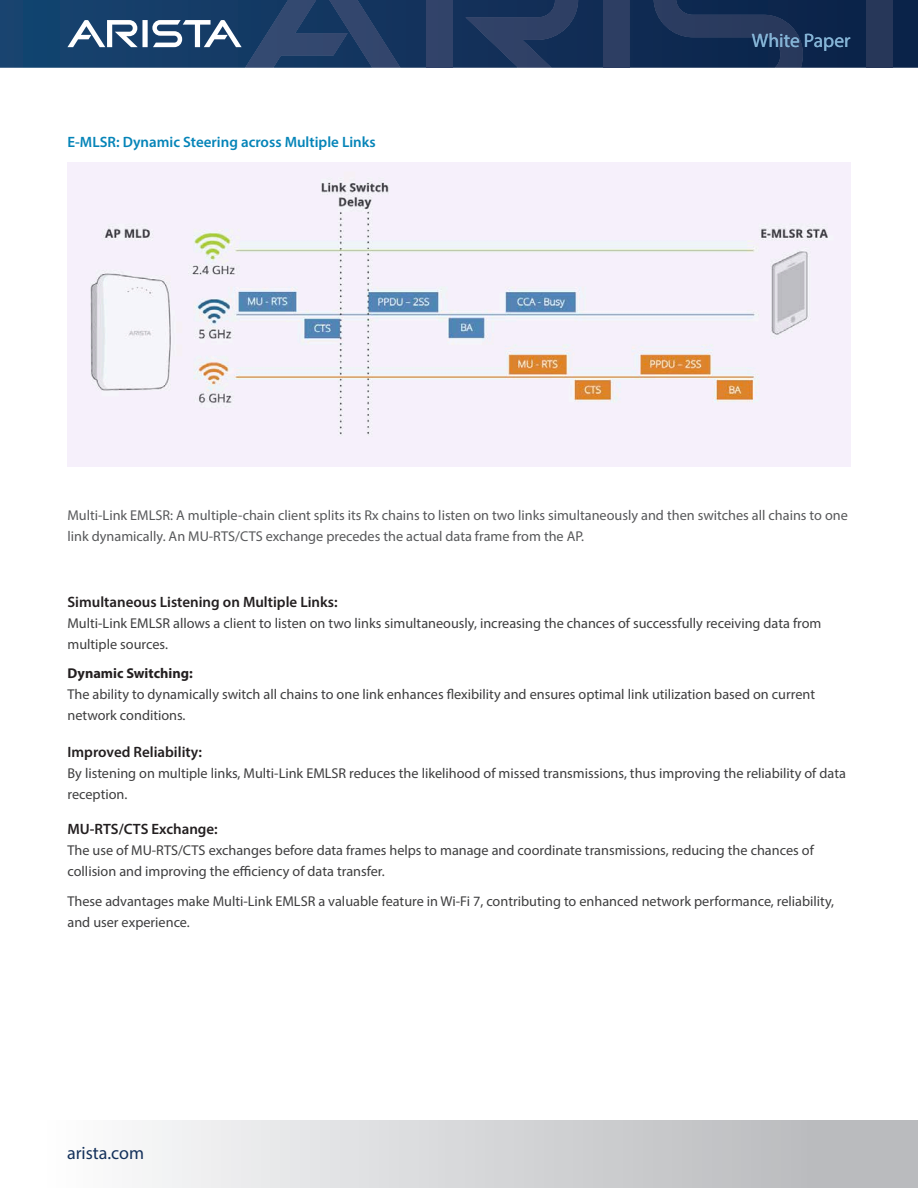
<style>
.page{position:relative;width:918px;height:1188px;background:#fff}
.page>*{position:absolute;margin:0;border:0;box-sizing:border-box;transform-origin:0 0}
.t1{font:19.5px "Myriad Pro";color:#85b4d6}
.t2{font:18px "Myriad Pro";color:#14315b}
.Main_body_text{font:600 15px "Myriad Pro";color:#231f20}
.Main_body_text-2{font:600 15px "Myriad Pro";color:#0584b8}
.Main_body_text-3{font:14.25px/21px "Myriad Pro";color:#3e3e3f}
.Main_body_text-4{font:14.25px/21px "Myriad Pro";color:#57585a}
.s1{font-weight:700;color:#231f20}
</style>
<div class="page">
<svg style="left:0;top:0;width:918px;height:68px;background:#103059"></svg>
<div style="left:426px;top:0;width:26px;height:68px;background:#314369"></div>
<svg style="left:465px;top:0;width:113px;height:68px;background:#20375e"></svg>
<svg style="left:67px;top:0;width:333px;height:68px;background:#2f4e75"></svg>
<div style="left:604px;top:0;width:26px;height:68px;background:#2d3e63"></div>
<svg style="left:654px;top:0;width:149px;height:68px;background:#182f55"></svg>
<div style="left:867px;top:0;width:26px;height:68px;background:#273759"></div>
<div style="left:0;top:1120px;width:918px;height:68px;background:linear-gradient(to right,#fff,#b3b4b7)"></div>
<img style="left:68px;top:162px;width:782px;height:304px">
<p class="Main_body_text-2" style="left:68px;top:133px;width:310px">E-MLSR: Dynamic Steering across Multiple Links</p>
<h1 class="t1" style="left:752px;top:29px;width:100px">White Paper</h1>
<p class="Main_body_text-4" style="left:68px;top:505px;width:782px">Multi-Link EMLSR: A multiple-chain client splits its Rx chains to listen on two links simultaneously and then switches all chains to one link dynamically. An MU-RTS/CTS exchange precedes the actual data frame from the AP.</p>
<p class="Main_body_text" style="left:68px;top:592px;width:272px">Simultaneous Listening on Multiple Links:</p>
<p class="Main_body_text-3" style="left:68px;top:612px;width:755px">Multi-Link EMLSR allows a client to listen on two links simultaneously, increasing the chances of successfully receiving data from multiple sources.</p>
<p class="Main_body_text-3" style="left:68px;top:663px;width:749px"><span class="s1">Dynamic Switching:<br></span>The ability to dynamically switch all chains to one link enhances flexibility and ensures optimal link utilization based on current network conditions.</p>
<p class="Main_body_text" style="left:68px;top:742px;width:136px">Improved Reliability:</p>
<p class="Main_body_text-3" style="left:68px;top:762px;width:780px">By listening on multiple links, Multi-Link EMLSR reduces the likelihood of missed transmissions, thus improving the reliability of data reception.</p>
<p class="Main_body_text" style="left:68px;top:820px;width:152px">MU-RTS/CTS Exchange:</p>
<p class="Main_body_text-3" style="left:68px;top:840px;width:748px">The use of MU-RTS/CTS exchanges before data frames helps to manage and coordinate transmissions, reducing the chances of collision and improving the efficiency of data transfer.</p>
<p class="Main_body_text-3" style="left:68px;top:890px;width:768px">These advantages make Multi-Link EMLSR a valuable feature in Wi-Fi 7, contributing to enhanced network performance, reliability, and user experience.</p>
<p class="t2" style="left:67px;top:1142px;width:79px">arista.com</p>
</div>
